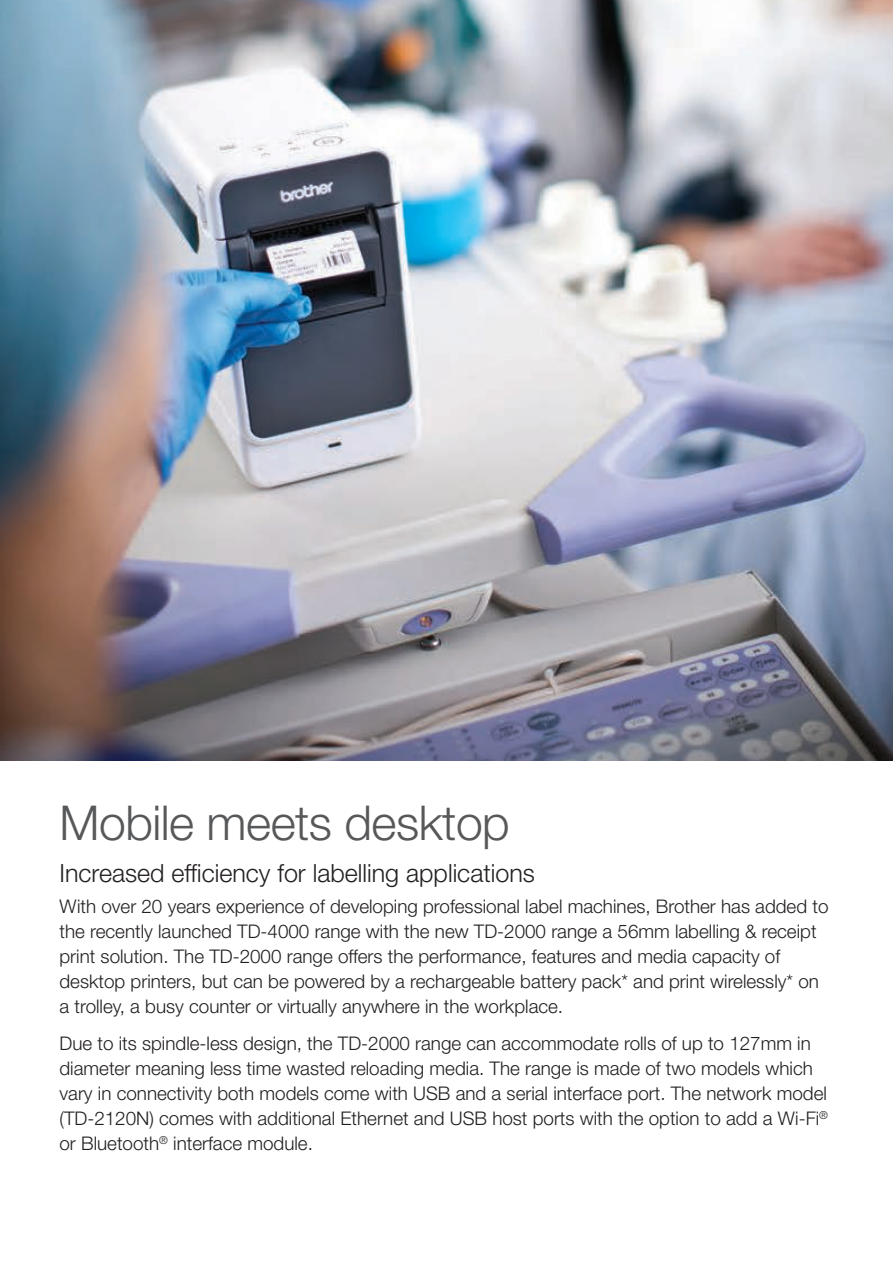
<style>
.page{position:relative;width:893px;height:1263px;background:#fff}
.page>*{position:absolute;margin:0;border:0;box-sizing:border-box;transform-origin:0 0}
.t1{font:300 48.15px "Helvetica Neue LT Std";letter-spacing:-.01em;color:#57585a}
.t2{font:300 25.05px "Helvetica Neue LT Std";color:#231f20}
.t3{font:300 18.75px/25px "Helvetica Neue LT Std";color:#231f20}
</style>
<div class="page">
<img style="left:0;top:0;width:893px;height:760px">
<h1 class="t1" style="left:60px;top:793px;width:452px">Mobile meets desktop</h1>
<h2 class="t2" style="left:60px;top:857px;width:477px">Increased efficiency for labelling applications</h2>
<p class="t3" style="left:60px;top:893px;width:770px">With over 20 years experience of developing professional label machines, Brother has added to the recently launched TD-4000 range with the new TD-2000 range a 56mm labelling &amp; receipt print solution. The TD-2000 range offers the performance, features and media capacity of desktop printers, but can be powered by a rechargeable battery pack* and print wirelessly* on a trolley, a busy counter or virtually anywhere in the workplace.</p>
<p class="t3" style="left:60px;top:1030px;width:770px">Due to its spindle-less design, the TD-2000 range can accommodate rolls of up to 127mm in diameter meaning less time wasted reloading media. The range is made of two models which vary in connectivity both models come with USB and a serial interface port. The network model (TD-2120N) comes with additional Ethernet and USB host ports with the option to add a Wi-Fi<sup>® </sup>or Bluetooth<sup>®</sup> interface module.</p>
</div>
